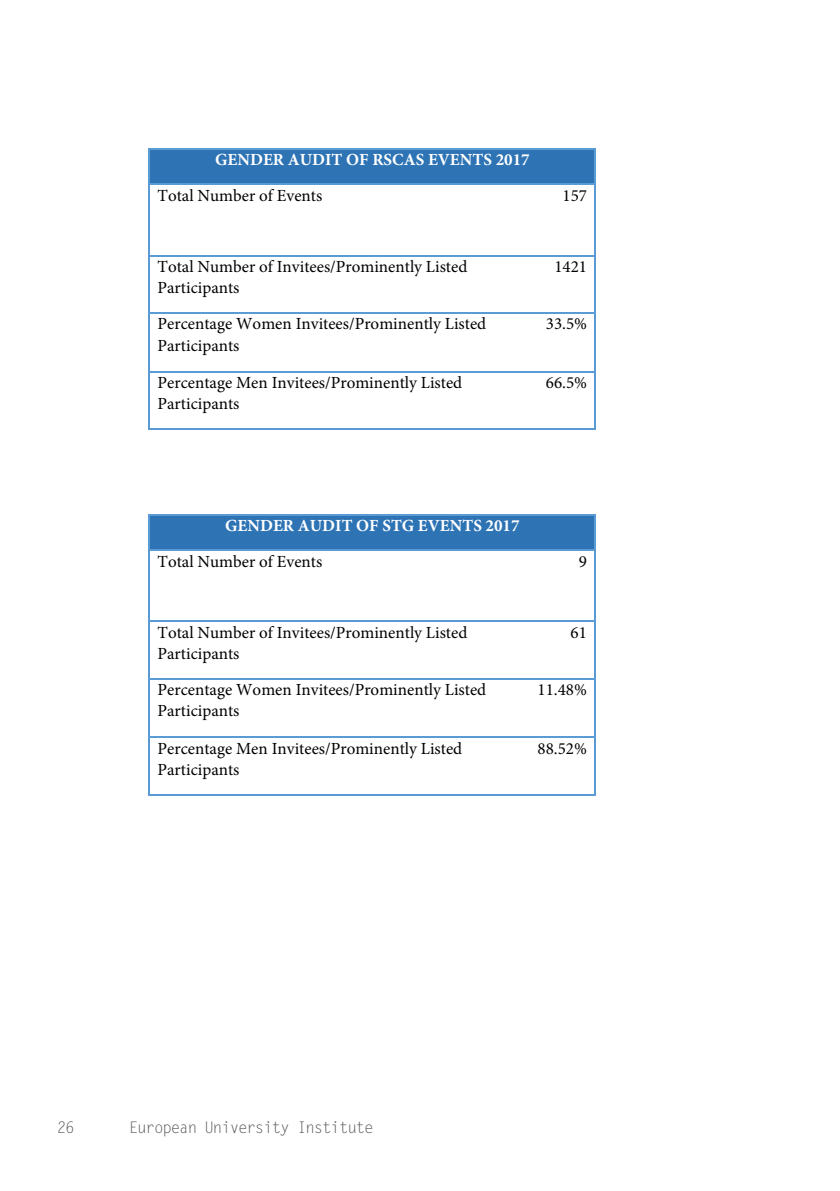
<style>
.page{position:relative;width:840px;height:1191px;background:#fff}
.page>*{position:absolute;margin:0;border:0;box-sizing:border-box;transform-origin:0 0}
.t1{font:17px/21.6px "Minion Pro";color:#000}
.t2{font:700 17px/35.6px "Minion Pro";color:#fff}
.t3{font:16px "Letter Gothic Std";letter-spacing:-.075em;color:#57585a}
.s1{font-weight:400;color:#000}
</style>
<div class="page">
<div style="left:150px;top:150px;width:445px;height:34px;background:#2e74b5"></div>
<hr style="left:150px;top:148px;width:443px;height:2px;background:#5b9bd5">
<hr style="left:148px;top:150px;width:2px;height:34px;background:#5b9bd5">
<hr style="left:593px;top:150px;width:2px;height:34px;background:#5b9bd5">
<hr style="left:150px;top:184px;width:347px;height:1px;background:#5b9bd5">
<hr style="left:499px;top:184px;width:94px;height:1px;background:#5b9bd5">
<hr style="left:148px;top:185px;width:2px;height:70px;background:#5b9bd5">
<hr style="left:593px;top:185px;width:2px;height:70px;background:#5b9bd5">
<hr style="left:150px;top:255px;width:347px;height:1px;background:#5b9bd5">
<hr style="left:499px;top:255px;width:94px;height:1px;background:#5b9bd5">
<hr style="left:148px;top:256px;width:2px;height:56px;background:#5b9bd5">
<hr style="left:593px;top:256px;width:2px;height:56px;background:#5b9bd5">
<hr style="left:150px;top:312px;width:347px;height:1px;background:#5b9bd5">
<hr style="left:499px;top:312px;width:94px;height:1px;background:#5b9bd5">
<hr style="left:148px;top:313px;width:2px;height:58px;background:#5b9bd5">
<hr style="left:593px;top:313px;width:2px;height:58px;background:#5b9bd5">
<hr style="left:150px;top:371px;width:347px;height:1px;background:#5b9bd5">
<hr style="left:499px;top:371px;width:94px;height:1px;background:#5b9bd5">
<hr style="left:148px;top:372px;width:2px;height:56px;background:#5b9bd5">
<hr style="left:150px;top:428px;width:347px;height:1px;background:#5b9bd5">
<hr style="left:497px;top:428px;width:96px;height:1px;background:#5b9bd5">
<hr style="left:593px;top:372px;width:2px;height:56px;background:#5b9bd5">
<div style="left:150px;top:515px;width:445px;height:34px;background:#2e74b5"></div>
<hr style="left:150px;top:514px;width:443px;height:1px;background:#5b9bd5">
<hr style="left:148px;top:515px;width:2px;height:34px;background:#5b9bd5">
<hr style="left:593px;top:515px;width:2px;height:34px;background:#5b9bd5">
<hr style="left:150px;top:549px;width:369px;height:2px;background:#5b9bd5">
<hr style="left:521px;top:549px;width:72px;height:2px;background:#5b9bd5">
<hr style="left:148px;top:551px;width:2px;height:69px;background:#5b9bd5">
<hr style="left:593px;top:551px;width:2px;height:69px;background:#5b9bd5">
<hr style="left:150px;top:620px;width:369px;height:2px;background:#5b9bd5">
<hr style="left:521px;top:620px;width:72px;height:2px;background:#5b9bd5">
<hr style="left:148px;top:622px;width:2px;height:56px;background:#5b9bd5">
<hr style="left:593px;top:622px;width:2px;height:56px;background:#5b9bd5">
<hr style="left:150px;top:678px;width:369px;height:1px;background:#5b9bd5">
<hr style="left:521px;top:678px;width:72px;height:1px;background:#5b9bd5">
<hr style="left:148px;top:679px;width:2px;height:57px;background:#5b9bd5">
<hr style="left:593px;top:679px;width:2px;height:57px;background:#5b9bd5">
<hr style="left:150px;top:736px;width:369px;height:2px;background:#5b9bd5">
<hr style="left:521px;top:736px;width:72px;height:2px;background:#5b9bd5">
<hr style="left:148px;top:738px;width:2px;height:55px;background:#5b9bd5">
<hr style="left:150px;top:793px;width:369px;height:2px;background:#5b9bd5">
<hr style="left:519px;top:793px;width:74px;height:2px;background:#5b9bd5">
<hr style="left:593px;top:738px;width:2px;height:55px;background:#5b9bd5">
<p class="t2" style="left:157px;top:142px;width:373px;text-indent:58px">GENDER AUDIT OF RSCAS EVENTS 2017<br><span class="s1">Total Number of Events</span></p>
<p class="t1" style="left:562px;top:185px;width:26px">157</p>
<p class="t1" style="left:157px;top:256px;width:311px">Total Number of Invitees/Prominently Listed<br>Participants</p>
<p class="t1" style="left:554px;top:256px;width:34px">1421</p>
<p class="t1" style="left:157px;top:313px;width:330px">Percentage Women Invitees/Prominently Listed<br>Participants</p>
<p class="t1" style="left:545px;top:313px;width:43px">33.5%</p>
<p class="t1" style="left:157px;top:371px;width:306px">Percentage Men Invitees/Prominently Listed<br>Participants</p>
<p class="t1" style="left:545px;top:371px;width:43px">66.5%</p>
<p class="t2" style="left:157px;top:507px;width:363px;text-indent:68px">GENDER AUDIT OF STG EVENTS 2017<br><span class="s1">Total Number of Events</span></p>
<p class="t1" style="left:578px;top:550px;width:10px">9</p>
<p class="t1" style="left:157px;top:621px;width:311px">Total Number of Invitees/Prominently Listed<br>Participants</p>
<p class="t1" style="left:570px;top:621px;width:18px">61</p>
<p class="t1" style="left:157px;top:678px;width:330px">Percentage Women Invitees/Prominently Listed<br>Participants</p>
<p class="t1" style="left:537px;top:678px;width:51px">11.48%</p>
<p class="t1" style="left:157px;top:737px;width:306px">Percentage Men Invitees/Prominently Listed<br>Participants</p>
<p class="t1" style="left:537px;top:737px;width:51px">88.52%</p>
<p class="t3" style="left:57px;top:1118px;width:19px">26</p>
<p class="t3" style="left:129px;top:1118px;width:246px">European University Institute</p>
</div>
